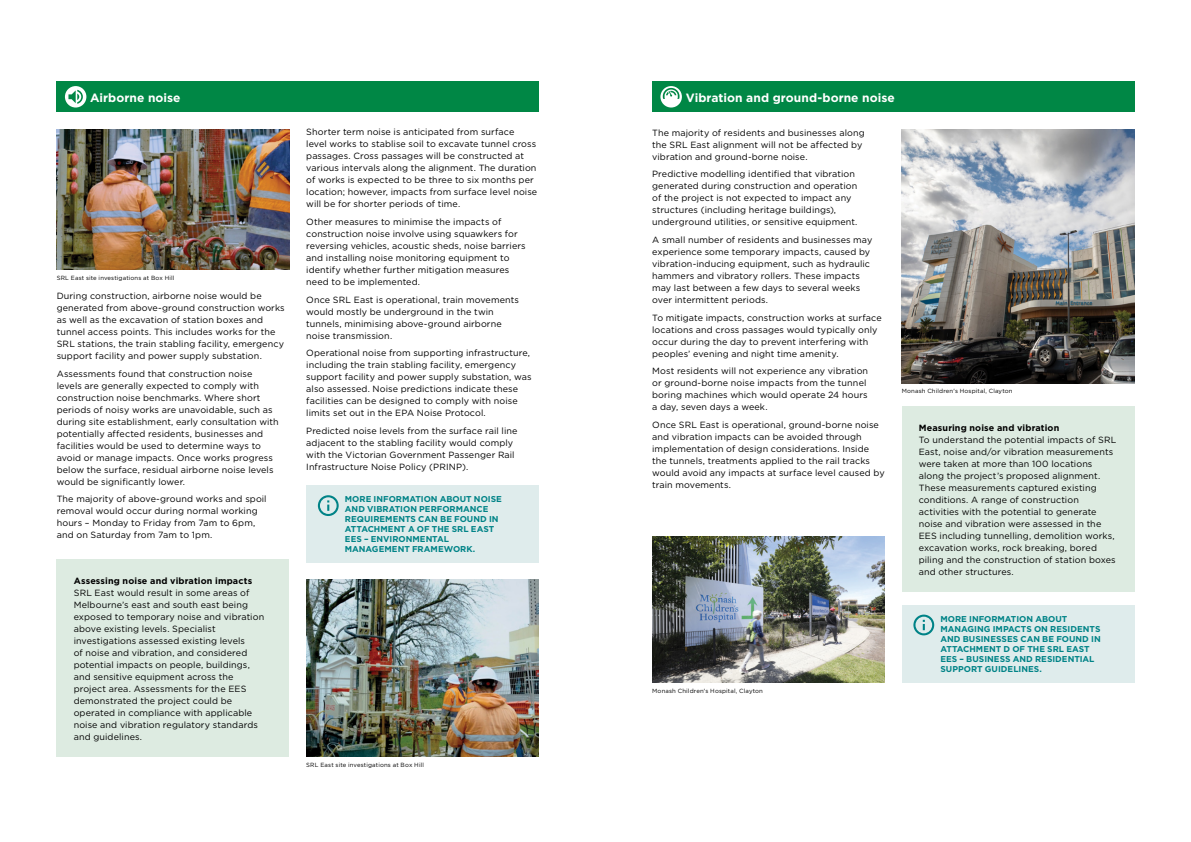
<style>
.page{position:relative;width:1191px;height:842px;background:#fff}
.page>*{position:absolute;margin:0;border:0;box-sizing:border-box;transform-origin:0 0}
.t1{font:700 12px "Gotham HTF";letter-spacing:.005em;color:#fff}
.t2{font:9px/12px "Gotham HTF";letter-spacing:.01em;color:#000}
.t3{font:700 9px "Gotham HTF";letter-spacing:.015em;color:#000}
.t4{font:700 8.5px/10px "Gotham HTF";color:#008387}
.t5{font:6px "Gotham HTF";letter-spacing:.025em;color:#000}
</style>
<div class="page">
<div style="left:306px;top:486px;width:233px;height:77px;background:#dfecec"></div>
<svg style="left:318px;top:495px;width:21px;height:21px"></svg>
<div style="left:57px;top:81px;width:482px;height:31px;background:#008745"></div>
<svg style="left:65px;top:86px;width:21px;height:22px"></svg>
<div style="left:57px;top:559px;width:232px;height:198px;background:#ddebe1"></div>
<svg style="left:68px;top:90px;width:15px;height:14px"></svg>
<div style="left:901px;top:605px;width:233px;height:78px;background:#dfecec"></div>
<svg style="left:913px;top:615px;width:21px;height:20px"></svg>
<div style="left:652px;top:81px;width:482px;height:31px;background:#008745"></div>
<svg style="left:660px;top:86px;width:22px;height:22px"></svg>
<img style="left:901px;top:129px;width:233px;height:254px">
<img style="left:652px;top:536px;width:232px;height:147px">
<img style="left:57px;top:129px;width:232px;height:141px">
<img style="left:306px;top:580px;width:233px;height:177px">
<div style="left:901px;top:406px;width:233px;height:186px;background:#ddebe1"></div>
<svg style="left:663px;top:88px;width:16px;height:11px"></svg>
<h1 class="t1" style="left:90px;top:91px;width:92px">Airborne noise</h1>
<p class="t5" style="left:57px;top:274px;width:119px">SRL East site investigations at Box Hill</p>
<p class="t2" style="left:57px;top:290px;width:229px">During construction, airborne noise would be generated from above-ground construction works as well as the excavation of station boxes and tunnel access points. This includes works for the SRL stations, the train stabling facility, emergency support facility and power supply substation.</p>
<p class="t2" style="left:57px;top:367px;width:223px">Assessments found that construction noise levels are generally expected to comply with construction noise benchmarks. Where short periods of noisy works are unavoidable, such as during site establishment, early consultation with potentially affected residents, businesses and facilities would be used to determine ways to avoid or manage impacts. Once works progress below the surface, residual airborne noise levels would be significantly lower.</p>
<p class="t2" style="left:57px;top:493px;width:211px">The majority of above-ground works and spoil removal would occur during normal working hours – Monday to Friday from 7am to 6pm, and on Saturday from 7am to 1pm.</p>
<p class="t3" style="left:74px;top:575px;width:180px">Assessing noise and vibration impacts</p>
<p class="t2" style="left:74px;top:587px;width:192px">SRL East would result in some areas of Melbourne’s east and south east being exposed to temporary noise and vibration above existing levels. Specialist investigations assessed existing levels<br>of noise and vibration, and considered potential impacts on people, buildings, and sensitive equipment across the project area. Assessments for the EES demonstrated the project could be operated in compliance with applicable noise and vibration regulatory standards and guidelines.</p>
<p class="t2" style="left:306px;top:126px;width:232px">Shorter term noise is anticipated from surface level works to stablise soil to excavate tunnel cross passages. Cross passages will be constructed at various intervals along the alignment. The duration of works is expected to be three to six months per location; however, impacts from surface level noise will be for shorter periods of time.</p>
<p class="t2" style="left:306px;top:216px;width:221px">Other measures to minimise the impacts of construction noise involve using squawkers for reversing vehicles, acoustic sheds, noise barriers and installing noise monitoring equipment to identify whether further mitigation measures need to be implemented.</p>
<p class="t2" style="left:306px;top:293px;width:214px">Once SRL East is operational, train movements would mostly be underground in the twin tunnels, minimising above-ground airborne noise transmission.</p>
<p class="t2" style="left:306px;top:347px;width:227px">Operational noise from supporting infrastructure, including the train stabling facility, emergency support facility and power supply substation, was also assessed. Noise predictions indicate these facilities can be designed to comply with noise limits set out in the EPA Noise Protocol.</p>
<p class="t2" style="left:306px;top:425px;width:213px">Predicted noise levels from the surface rail line adjacent to the stabling facility would comply with the Victorian Government Passenger Rail Infrastructure Noise Policy (PRINP).</p>
<p class="t4" style="left:345px;top:494px;width:158px">MORE INFORMATION ABOUT NOISE<br>AND VIBRATION PERFORMANCE<br>REQUIREMENTS CAN BE FOUND IN<br>ATTACHMENT A OF THE SRL EAST<br>EES – ENVIRONMENTAL<br>MANAGEMENT FRAMEWORK.</p>
<p class="t5" style="left:306px;top:761px;width:119px">SRL East site investigations at Box Hill</p>
<h1 class="t1" style="left:685px;top:91px;width:211px">Vibration and ground-borne noise</h1>
<p class="t2" style="left:652px;top:126px;width:214px">The majority of residents and businesses along the SRL East alignment will not be affected by vibration and ground-borne noise.</p>
<p class="t2" style="left:652px;top:168px;width:207px">Predictive modelling identified that vibration generated during construction and operation of the project is not expected to impact any structures (including heritage buildings), underground utilities, or sensitive equipment.</p>
<p class="t2" style="left:652px;top:234px;width:222px">A small number of residents and businesses may experience some temporary impacts, caused by vibration-inducing equipment, such as hydraulic hammers and vibratory rollers. These impacts may last between a few days to several weeks over intermittent periods.</p>
<p class="t2" style="left:652px;top:311px;width:231px">To mitigate impacts, construction works at surface locations and cross passages would typically only occur during the day to prevent interfering with peoples’ evening and night time amenity.</p>
<p class="t2" style="left:652px;top:365px;width:217px">Most residents will not experience any vibration or ground-borne noise impacts from the tunnel boring machines which would operate 24 hours a day, seven days a week.</p>
<p class="t2" style="left:652px;top:419px;width:234px">Once SRL East is operational, ground-borne noise and vibration impacts can be avoided through implementation of design considerations. Inside the tunnels, treatments applied to the rail tracks would avoid any impacts at surface level caused by train movements.</p>
<p class="t5" style="left:901px;top:388px;width:112px">Monash Children's Hospital, Clayton</p>
<p class="t3" style="left:918px;top:422px;width:142px">Measuring noise and vibration</p>
<p class="t2" style="left:918px;top:433px;width:199px">To understand the potential impacts of SRL East, noise and/or vibration measurements were taken at more than 100 locations along the project’s proposed alignment.<br>These measurements captured existing conditions. A range of construction activities with the potential to generate noise and vibration were assessed in the EES including tunnelling, demolition works, excavation works, rock breaking, bored piling and the construction of station boxes and other structures.</p>
<p class="t5" style="left:652px;top:687px;width:112px">Monash Children's Hospital, Clayton</p>
<p class="t4" style="left:940px;top:613px;width:162px">MORE INFORMATION ABOUT<br>MANAGING IMPACTS ON RESIDENTS<br>AND BUSINESSES CAN BE FOUND IN<br>ATTACHMENT D OF THE SRL EAST<br>EES – BUSINESS AND RESIDENTIAL<br>SUPPORT GUIDELINES.</p>
</div>
